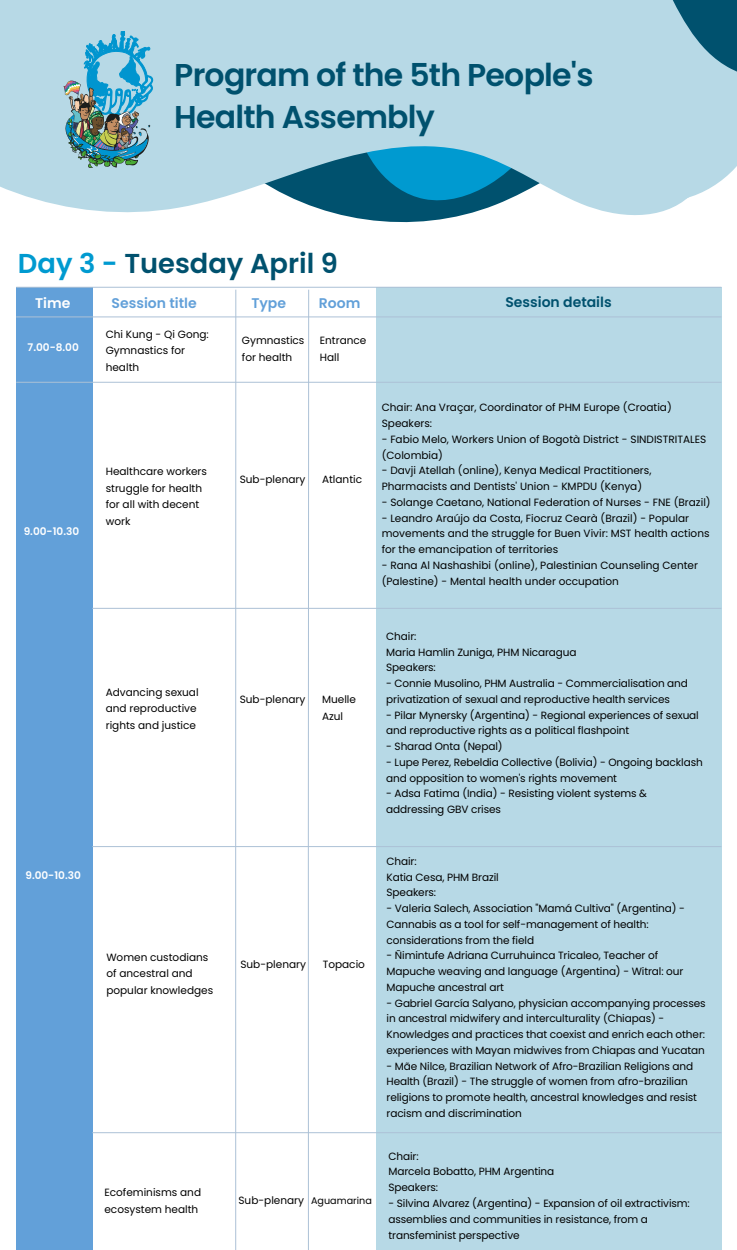
<style>
.page{position:relative;width:737px;height:1250px;background:#fff}
.page>*{position:absolute;margin:0;border:0;box-sizing:border-box;transform-origin:0 0}
.t1{font:600 31.5px/42px "Poppins";letter-spacing:-.025em;color:#00516e}
.t2{font:600 27.3px "Poppins";color:#00516e}
.t3{font:600 14px "Poppins";color:#62a0d9}
.t4{font:600 14px "Poppins";color:#00516e}
.t5{font:600 14px "Poppins";color:#fff}
.t6{font:10.5px/15.8px "Poppins";letter-spacing:-.01em;color:#000}
.t7{font:600 10.5px "Poppins";color:#fff}
.s1{color:#009ad0}
.s2{font-size:9.62px}
</style>
<div class="page">
<div style="left:16px;top:287px;width:76px;height:962px;background:#62a0d9"></div>
<div style="left:376px;top:287px;width:345px;height:962px;background:#b7d9e6"></div>
<hr style="left:16px;top:287px;width:705px;height:1px;background:#acc1d6">
<hr style="left:16px;top:382px;width:705px;height:1px;background:#acc1d6">
<hr style="left:92px;top:608px;width:629px;height:1px;background:#acc1d6">
<hr style="left:92px;top:846px;width:629px;height:1px;background:#acc1d6">
<hr style="left:16px;top:316px;width:705px;height:1px;background:#acc1d6">
<hr style="left:92px;top:1132px;width:629px;height:1px;background:#acc1d6">
<svg style="left:235px;top:289px;width:2px;height:960px;background:#d4dfe9"></svg>
<svg style="left:307px;top:289px;width:2px;height:960px"></svg>
<svg style="left:0;top:0;width:737px;height:223px;background:#a9d0de"></svg>
<img style="left:64px;top:31px;width:90px;height:137px">
<h1 class="t1" style="left:174px;top:54px;width:421px">Program of the 5th People's<br>Health Assembly</h1>
<h2 class="t2" style="left:18px;top:248px;width:321px"><span class="s1">Day 3 -</span> Tuesday April 9</h2>
<h3 class="t5" style="left:35px;top:295px;width:37px">Time</h3>
<h3 class="t3" style="left:112px;top:295px;width:87px">Session title</h3>
<h3 class="t3" style="left:251px;top:295px;width:36px">Type</h3>
<h3 class="t3" style="left:319px;top:295px;width:43px">Room</h3>
<p class="t7" style="left:28px;top:341px;width:53px">7.00-8.00</p>
<p class="t6" style="left:106px;top:325px;width:105px;line-height:16.6px">Chi Kung - Qi Gong:<br>Gymnastics for health</p>
<p class="t6" style="left:242px;top:332px;width:64px;line-height:16.6px">Gymnastics for health</p>
<p class="t6" style="left:320px;top:332px;width:48px;line-height:16.6px">Entrance<br>Hall</p>
<p class="t7" style="left:24px;top:525px;width:57px">9.00-10.30</p>
<p class="t6" style="left:106px;top:463px;width:103px;line-height:16.6px">Healthcare workers struggle for health for all with decent work</p>
<p class="t6" style="left:240px;top:471px;width:67px">Sub-plenary</p>
<p class="t6" style="left:322px;top:471px;width:42px">Atlantic</p>
<h3 class="t4" style="left:505px;top:293px;width:108px">Session details</h3>
<p class="t6" style="left:382px;top:400px;width:291px">Chair: Ana Vraçar, Coordinator of PHM Europe (Croatia)<br>Speakers:</p>
<p class="t6" style="left:382px;top:431px;width:326px">- Fabio Melo, Workers Union of Bogotà District - SINDISTRITALES (Colombia)</p>
<p class="t6" style="left:382px;top:463px;width:271px">- Davji Atellah (online), Kenya Medical Practitioners,<br>Pharmacists and Dentists' Union - KMPDU (Kenya)</p>
<p class="t6" style="left:382px;top:494px;width:330px">- Solange Caetano, National Federation of Nurses - FNE (Brazil)</p>
<p class="t6" style="left:382px;top:510px;width:329px">- Leandro Araújo da Costa, Fiocruz Cearà (Brazil) - Popular movements and the struggle for Buen Vivir: MST health actions for the emancipation of territories</p>
<p class="t6" style="left:382px;top:557px;width:318px">- Rana Al Nashashibi (online), Palestinian Counseling Center (Palestine) - Mental health under occupation</p>
<p class="t7" style="left:25px;top:869px;width:57px">9.00-10.30</p>
<p class="t6" style="left:106px;top:683px;width:94px;line-height:16.6px">Advancing sexual and reproductive rights and justice</p>
<p class="t6" style="left:240px;top:692px;width:67px">Sub-plenary</p>
<p class="t6" style="left:322px;top:691px;width:35px;line-height:16.6px">Muelle<br>Azul</p>
<p class="t6" style="left:386px;top:628px;width:192px">Chair:<br>Maria Hamlin Zuniga, PHM Nicaragua<br>Speakers:</p>
<p class="t6" style="left:386px;top:675px;width:303px">- Connie Musolino, PHM Australia - Commercialisation and privatization of sexual and reproductive health services</p>
<p class="t6" style="left:386px;top:707px;width:314px">- Pilar Mynersky (Argentina) - Regional experiences of sexual and reproductive rights as a political flashpoint</p>
<p class="t6" style="left:386px;top:738px;width:118px">- Sharad Onta (Nepal)</p>
<p class="t6" style="left:386px;top:754px;width:318px">- Lupe Perez, Rebeldia Collective (Bolivia) - Ongoing backlash and opposition to women's rights movement</p>
<p class="t6" style="left:386px;top:786px;width:262px">- Adsa Fatima (India) - Resisting violent systems &amp; addressing GBV crises</p>
<p class="t6" style="left:106px;top:948px;width:108px;line-height:16.6px">Women custodians of ancestral and popular knowledges</p>
<p class="t6" style="left:240px;top:956px;width:67px">Sub-plenary</p>
<p class="t6" style="left:323px;top:957px;width:44px">Topacio</p>
<p class="t6" style="left:104px;top:1184px;width:98px;line-height:16.6px">Ecofeminisms and ecosystem health</p>
<p class="t6" style="left:238px;top:1192px;width:135px">Sub-plenary <span class="s2">Aguamarina</span></p>
<p class="t6" style="left:386px;top:853px;width:114px">Chair:<br>Katia Cesa, PHM Brazil<br>Speakers:</p>
<p class="t6" style="left:386px;top:900px;width:300px">- Valeria Salech, Association "Mamá Cultiva" (Argentina) -<br>Cannabis as a tool for self-management of health: considerations from the field</p>
<p class="t6" style="left:386px;top:947px;width:298px">- Ñimintufe Adriana Curruhuinca Tricaleo, Teacher of<br>Mapuche weaving and language (Argentina) - Witral: our<br>Mapuche ancestral art</p>
<p class="t6" style="left:386px;top:995px;width:320px">- Gabriel García Salyano, physician accompanying processes in ancestral midwifery and interculturality (Chiapas) - Knowledges and practices that coexist and enrich each other: experiences with Mayan midwives from Chiapas and Yucatan</p>
<p class="t6" style="left:386px;top:1058px;width:312px">- Mãe Nilce, Brazilian Network of Afro-Brazilian Religions and Health (Brazil) - The struggle of women from afro-brazilian religions to promote health, ancestral knowledges and resist racism and discrimination</p>
<p class="t6" style="left:388px;top:1148px;width:167px">Chair:<br>Marcela Bobatto, PHM Argentina<br>Speakers:</p>
<p class="t6" style="left:388px;top:1195px;width:303px">- Silvina Alvarez (Argentina) - Expansion of oil extractivism: assemblies and communities in resistance, from a transfeminist perspective</p>
</div>
